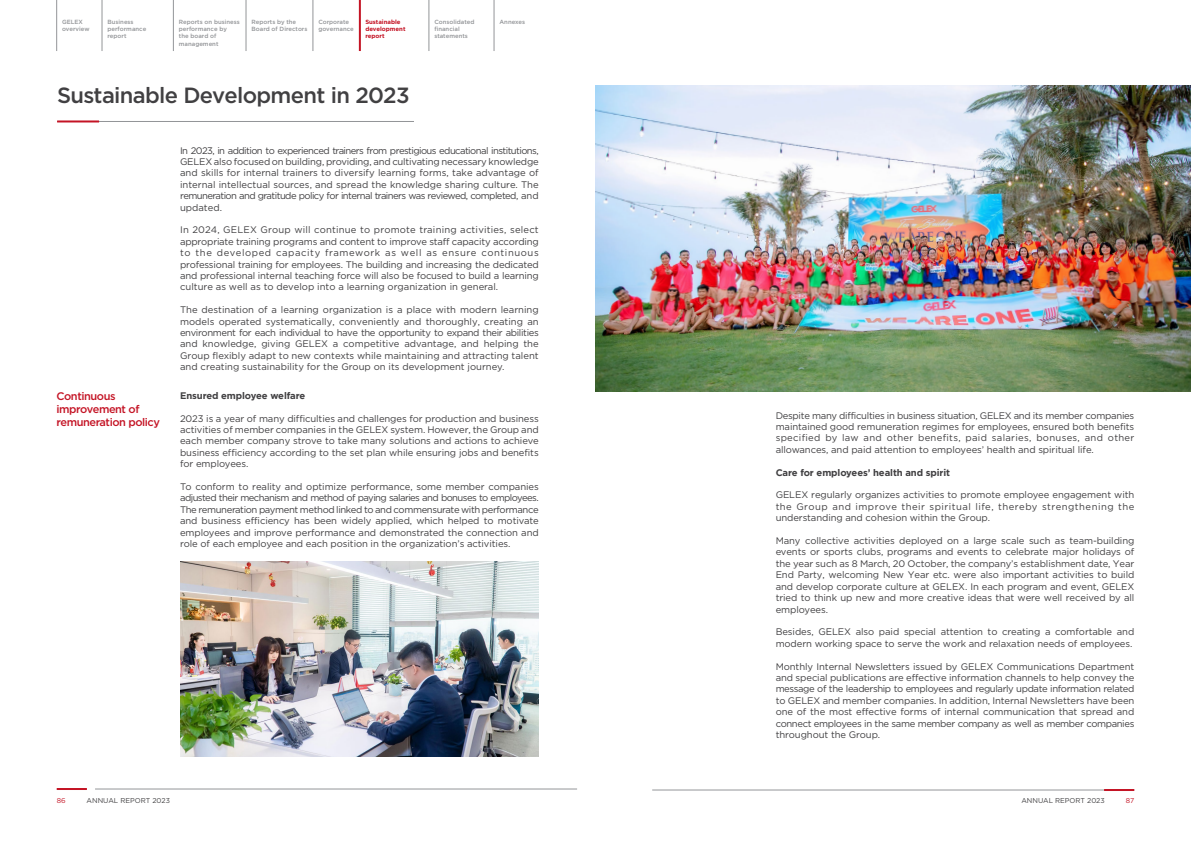
<style>
.page{position:relative;width:1191px;height:842px;background:#fff}
.page>*{position:absolute;margin:0;border:0;box-sizing:border-box;transform-origin:0 0}
.t1{font:22px "SVN Gotham";letter-spacing:-.03em;color:#414042}
.t2{font:11px/13.2px "SVN Gotham";letter-spacing:-.04em;color:#c41425}
.t3{font:9.5px/11.4px "SVN Gotham";letter-spacing:-.01em;color:#414042;text-align:justify}
.t4{font:700 9.5px "SVN Gotham";letter-spacing:-.01em;color:#414042}
.t5{font:7px "SVN Gotham";color:#414042}
.t6{font:7px "SVN Gotham";color:#c41425}
.t7{font:6px/7.2px "SVN Gotham";color:#939598}
.t8{font:700 6px/7.2px "SVN Gotham";color:#c41425}
</style>
<div class="page">
<hr style="left:95px;top:789px;width:482px;height:1px;background:#939598">
<hr style="left:57px;top:788px;width:30px;height:2px;background:#c41425">
<img style="left:180px;top:561px;width:359px;height:196px">
<hr style="left:57px;top:121px;width:357px;height:1px;background:#939598">
<hr style="left:57px;top:120px;width:42px;height:2px;background:#c41425">
<hr style="left:652px;top:790px;width:482px;height:1px;background:#939598">
<hr style="left:1104px;top:789px;width:30px;height:2px;background:#c41425">
<img style="left:595px;top:85px;width:596px;height:306px">
<hr style="left:56px;top:0;width:1px;height:51px;background:#939598">
<hr style="left:102px;top:0;width:1px;height:51px;background:#939598">
<hr style="left:173px;top:0;width:1px;height:51px;background:#939598">
<hr style="left:246px;top:0;width:1px;height:51px;background:#939598">
<hr style="left:313px;top:0;width:1px;height:51px;background:#939598">
<hr style="left:359px;top:0;width:2px;height:51px;background:#c41425">
<hr style="left:429px;top:0;width:1px;height:51px;background:#939598">
<hr style="left:494px;top:0;width:1px;height:51px;background:#939598">
<p class="t7" style="left:62px;top:18px;width:29px">GELEX overview</p>
<p class="t7" style="left:107px;top:18px;width:40px">Business performance report</p>
<p class="t7" style="left:179px;top:18px;width:62px">Reports on business performance by<br>the board of management</p>
<p class="t7" style="left:251px;top:18px;width:57px">Reports by the<br>Board of Directors</p>
<p class="t7" style="left:318px;top:18px;width:37px">Corporate governance</p>
<p class="t8" style="left:365px;top:18px;width:42px">Sustainable development report</p>
<p class="t7" style="left:434px;top:18px;width:42px">Consolidated financial statements</p>
<p class="t7" style="left:499px;top:18px;width:27px">Annexes</p>
<h1 class="t1" style="left:57px;top:78px;width:354px">Sustainable Development in 2023</h1>
<p class="t2" style="left:56px;top:389px;width:105px">Continuous improvement of remuneration policy</p>
<p class="t3" style="left:180px;top:144px;width:360px">In 2023, in addition to experienced trainers from prestigious educational institutions, GELEX also focused on building, providing, and cultivating necessary knowledge and skills for internal trainers to diversify learning forms, take advantage of internal intellectual sources, and spread the knowledge sharing culture. The remuneration and gratitude policy for internal trainers was reviewed, completed, and updated.</p>
<p class="t3" style="left:180px;top:224px;width:360px">In 2024, GELEX Group will continue to promote training activities, select appropriate training programs and content to improve staff capacity according to the developed capacity framework as well as ensure continuous professional training for employees. The building and increasing the dedicated and professional internal teaching force will also be focused to build a learning culture as well as to develop into a learning organization in general.</p>
<p class="t3" style="left:180px;top:303px;width:360px">The destination of a learning organization is a place with modern learning models operated systematically, conveniently and thoroughly, creating an environment for each individual to have the opportunity to expand their abilities and knowledge, giving GELEX a competitive advantage, and helping the Group flexibly adapt to new contexts while maintaining and attracting talent and creating sustainability for the Group on its development journey.</p>
<p class="t4" style="left:180px;top:388px;width:127px">Ensured employee welfare</p>
<p class="t3" style="left:180px;top:412px;width:360px">2023 is a year of many difficulties and challenges for production and business activities of member companies in the GELEX system. However, the Group and each member company strove to take many solutions and actions to achieve business efficiency according to the set plan while ensuring jobs and benefits for employees.</p>
<p class="t3" style="left:180px;top:480px;width:360px">To conform to reality and optimize performance, some member companies adjusted their mechanism and method of paying salaries and bonuses to employees.<br>The remuneration payment method linked to and commensurate with performance and business efficiency has been widely applied, which helped to motivate employees and improve performance and demonstrated the connection and role of each employee and each position in the organization’s activities.</p>
<p class="t6" style="left:57px;top:796px;width:10px">86</p>
<p class="t5" style="left:87px;top:796px;width:85px">ANNUAL REPORT 2023</p>
<p class="t3" style="left:775px;top:409px;width:360px">Despite many difficulties in business situation, GELEX and its member companies maintained good remuneration regimes for employees, ensured both benefits specified by law and other benefits, paid salaries, bonuses, and other allowances, and paid attention to employees’ health and spiritual life.</p>
<p class="t4" style="left:775px;top:465px;width:176px">Care for employees’ health and spirit</p>
<p class="t3" style="left:775px;top:489px;width:360px">GELEX regularly organizes activities to promote employee engagement with the Group and improve their spiritual life, thereby strengthening the understanding and cohesion within the Group.</p>
<p class="t3" style="left:775px;top:534px;width:360px">Many collective activities deployed on a large scale such as team-building events or sports clubs, programs and events to celebrate major holidays of the year such as 8 March, 20 October, the company’s establishment date, Year End Party, welcoming New Year etc. were also important activities to build and develop corporate culture at GELEX. In each program and event, GELEX tried to think up new and more creative ideas that were well received by all employees.</p>
<p class="t3" style="left:775px;top:625px;width:360px">Besides, GELEX also paid special attention to creating a comfortable and modern working space to serve the work and relaxation needs of employees.</p>
<p class="t3" style="left:775px;top:660px;width:360px">Monthly Internal Newsletters issued by GELEX Communications Department and special publications are effective information channels to help convey the message of the leadership to employees and regularly update information related to GELEX and member companies. In addition, Internal Newsletters have been one of the most effective forms of internal communication that spread and connect employees in the same member company as well as member companies throughout the Group.</p>
<p class="t5" style="left:1021px;top:796px;width:85px">ANNUAL REPORT 2023</p>
<p class="t6" style="left:1125px;top:796px;width:10px">87</p>
</div>
